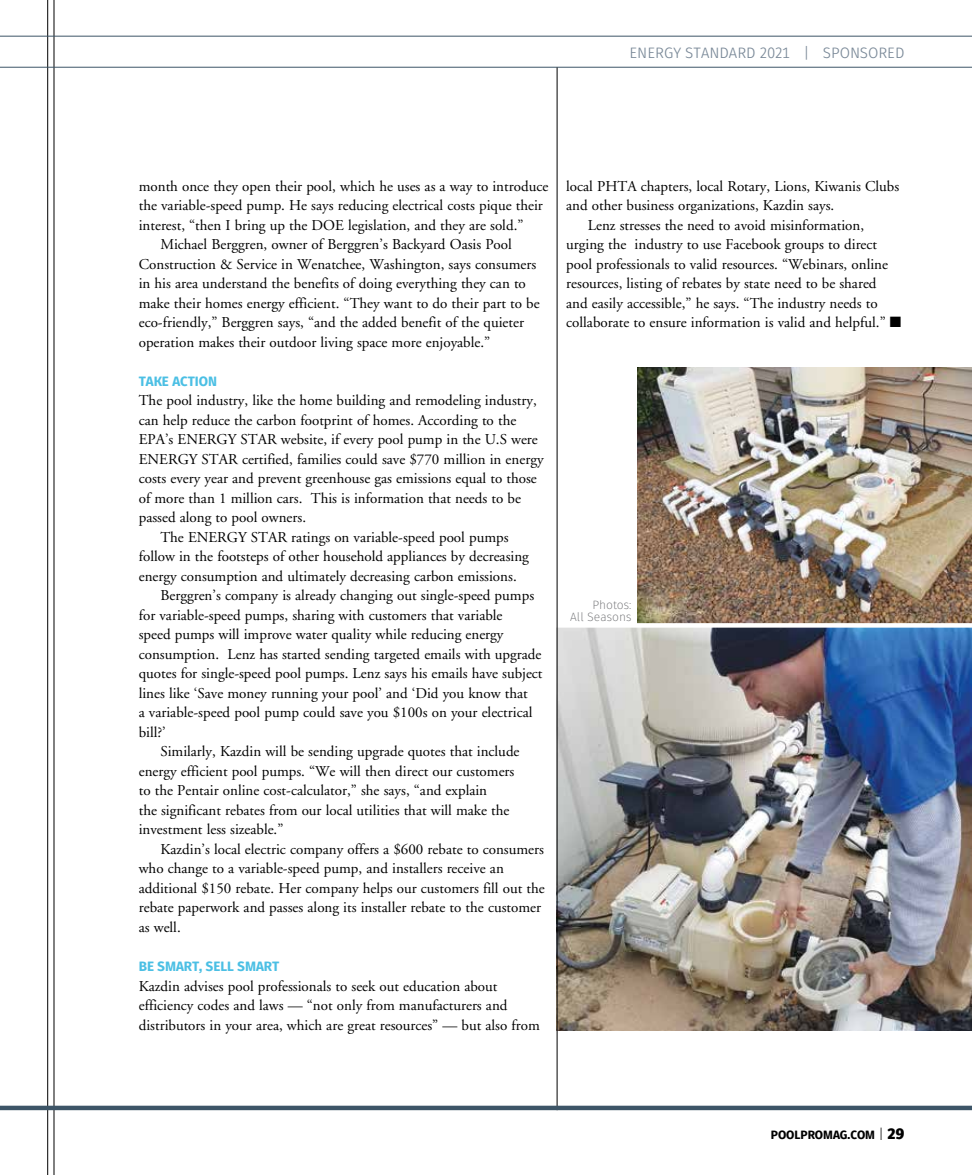
<style>
.page{position:relative;width:972px;height:1175px;background:#fff}
.page>*{position:absolute;margin:0;border:0;box-sizing:border-box;transform-origin:0 0}
.t1{font:15px/19.5px "Adobe Garamond";color:#000}
.t2{font:15px "Fuse V.2 Display";color:#7a8998}
.t3{font:800 13.5px "Fuse V.2 Text";color:#4bbfe4}
.t4{font:800 12px "Fuse V.2 Display";color:#000}
.t5{font:300 12px/12px "Fuse V.2 Text";color:#6d6e71;text-align:right}
.s1{font-family:"Futura";font-weight:300;font-size:15px}
.s2{font-weight:900;font-size:15px}
</style>
<div class="page">
<hr style="left:54px;top:0;width:1px;height:1174px;background:#000">
<hr style="left:47px;top:0;width:1px;height:1174px;background:#000">
<hr style="left:0;top:36px;width:972px;height:1px;background:#3d5567">
<hr style="left:0;top:67px;width:972px;height:1px;background:#3d5567">
<img style="left:558px;top:627px;width:414px;height:403px">
<img style="left:638px;top:367px;width:334px;height:256px">
<svg style="left:556px;top:623px;width:416px;height:4px"></svg>
<hr style="left:557px;top:68px;width:1px;height:1042px;background:#000">
<div style="left:0;top:1105px;width:972px;height:5px;background:#3d5567"></div>
<p class="t2" style="left:629px;top:44px;width:277px">ENERGY STANDARD 2021 | SPONSORED</p>
<p class="t1" style="left:139px;top:176px;width:411px">month once they open their pool, which he uses as a way to introduce</p>
<p class="t1" style="left:139px;top:196px;width:406px">the variable-speed pump. He says reducing electrical costs pique their</p>
<p class="t1" style="left:139px;top:215px;width:386px">interest, “then I bring up the DOE legislation, and they are sold.”</p>
<p class="t1" style="left:160px;top:235px;width:353px">Michael Berggren, owner of Berggren’s Backyard Oasis Pool</p>
<p class="t1" style="left:139px;top:254px;width:399px">Construction &amp; Service in Wenatchee, Washington, says consumers</p>
<p class="t1" style="left:139px;top:274px;width:389px">in his area understand the benefits of doing everything they can to</p>
<p class="t1" style="left:139px;top:293px;width:402px">make their homes energy efficient. “They want to do their part to be</p>
<p class="t1" style="left:139px;top:313px;width:387px">eco-friendly,” Berggren says, “and the added benefit of the quieter</p>
<p class="t1" style="left:139px;top:332px;width:353px">operation makes their outdoor living space more enjoyable.”</p>
<p class="t3" style="left:139px;top:372px;width:80px">TAKE ACTION</p>
<p class="t1" style="left:139px;top:391px;width:400px">The pool industry, like the home building and remodeling industry,</p>
<p class="t1" style="left:139px;top:410px;width:379px">can help reduce the carbon footprint of homes. According to the</p>
<p class="t1" style="left:139px;top:430px;width:401px">EPA’s ENERGY STAR website, if every pool pump in the U.S were</p>
<p class="t1" style="left:139px;top:449px;width:406px">ENERGY STAR certified, families could save $770 million in energy</p>
<p class="t1" style="left:139px;top:469px;width:400px">costs every year and prevent greenhouse gas emissions equal to those</p>
<p class="t1" style="left:139px;top:488px;width:384px">of more than 1 million cars. This is information that needs to be</p>
<p class="t1" style="left:139px;top:508px;width:169px">passed along to pool owners.</p>
<p class="t1" style="left:160px;top:527px;width:350px">The ENERGY STAR ratings on variable-speed pool pumps</p>
<p class="t1" style="left:139px;top:547px;width:392px">follow in the footsteps of other household appliances by decreasing</p>
<p class="t1" style="left:139px;top:566px;width:379px">energy consumption and ultimately decreasing carbon emissions.</p>
<p class="t1" style="left:160px;top:586px;width:375px">Berggren’s company is already changing out single-speed pumps</p>
<p class="t1" style="left:139px;top:605px;width:365px">for variable-speed pumps, sharing with customers that variable</p>
<p class="t1" style="left:139px;top:625px;width:366px">speed pumps will improve water quality while reducing energy</p>
<p class="t1" style="left:139px;top:644px;width:404px">consumption. Lenz has started sending targeted emails with upgrade</p>
<p class="t1" style="left:139px;top:664px;width:405px">quotes for single-speed pool pumps. Lenz says his emails have subject</p>
<p class="t1" style="left:139px;top:683px;width:391px">lines like ‘Save money running your pool’ and ‘Did you know that</p>
<p class="t1" style="left:139px;top:703px;width:395px">a variable-speed pool pump could save you $100s on your electrical</p>
<p class="t1" style="left:139px;top:722px;width:29px">bill?’</p>
<p class="t1" style="left:160px;top:742px;width:361px">Similarly, Kazdin will be sending upgrade quotes that include</p>
<p class="t1" style="left:139px;top:761px;width:377px">energy efficient pool pumps. “We will then direct our customers</p>
<p class="t1" style="left:139px;top:781px;width:350px">to the Pentair online cost-calculator,” she says, “and explain</p>
<p class="t1" style="left:139px;top:800px;width:372px">the significant rebates from our local utilities that will make the</p>
<p class="t1" style="left:139px;top:820px;width:146px">investment less sizeable.”</p>
<p class="t1" style="left:160px;top:839px;width:385px">Kazdin’s local electric company offers a $600 rebate to consumers</p>
<p class="t1" style="left:139px;top:859px;width:367px">who change to a variable-speed pump, and installers receive an</p>
<p class="t1" style="left:139px;top:878px;width:408px">additional $150 rebate. Her company helps our customers fill out the</p>
<p class="t1" style="left:139px;top:898px;width:404px">rebate paperwork and passes along its installer rebate to the customer</p>
<p class="t1" style="left:139px;top:917px;width:44px">as well.</p>
<p class="t3" style="left:139px;top:957px;width:142px">BE SMART, SELL SMART</p>
<p class="t1" style="left:139px;top:976px;width:403px">Kazdin advises pool professionals to seek out education about efficiency codes and laws — “not only from manufacturers and distributors in your area, which are great resources” — but also from</p>
<p class="t1" style="left:566px;top:176px;width:334px">local PHTA chapters, local Rotary, Lions, Kiwanis Clubs</p>
<p class="t1" style="left:566px;top:196px;width:270px">and other business organizations, Kazdin says.</p>
<p class="t1" style="left:588px;top:215px;width:278px">Lenz stresses the need to avoid misinformation,</p>
<p class="t1" style="left:566px;top:235px;width:312px">urging the industry to use Facebook groups to direct</p>
<p class="t1" style="left:566px;top:254px;width:323px">pool professionals to valid resources. “Webinars, online</p>
<p class="t1" style="left:566px;top:274px;width:312px">resources, listing of rebates by state need to be shared</p>
<p class="t1" style="left:566px;top:293px;width:313px">and easily accessible,” he says. “The industry needs to</p>
<p class="t1" style="left:566px;top:313px;width:337px">collaborate to ensure information is valid and helpful.” ■</p>
<p class="t5" style="left:570px;top:599px;width:63px">Photos:<br>All Seasons</p>
<p class="t4" style="left:771px;top:1127px;width:135px">POOLPROMAG.COM <span class="s1">|</span> <span class="s2">29</span></p>
</div>
